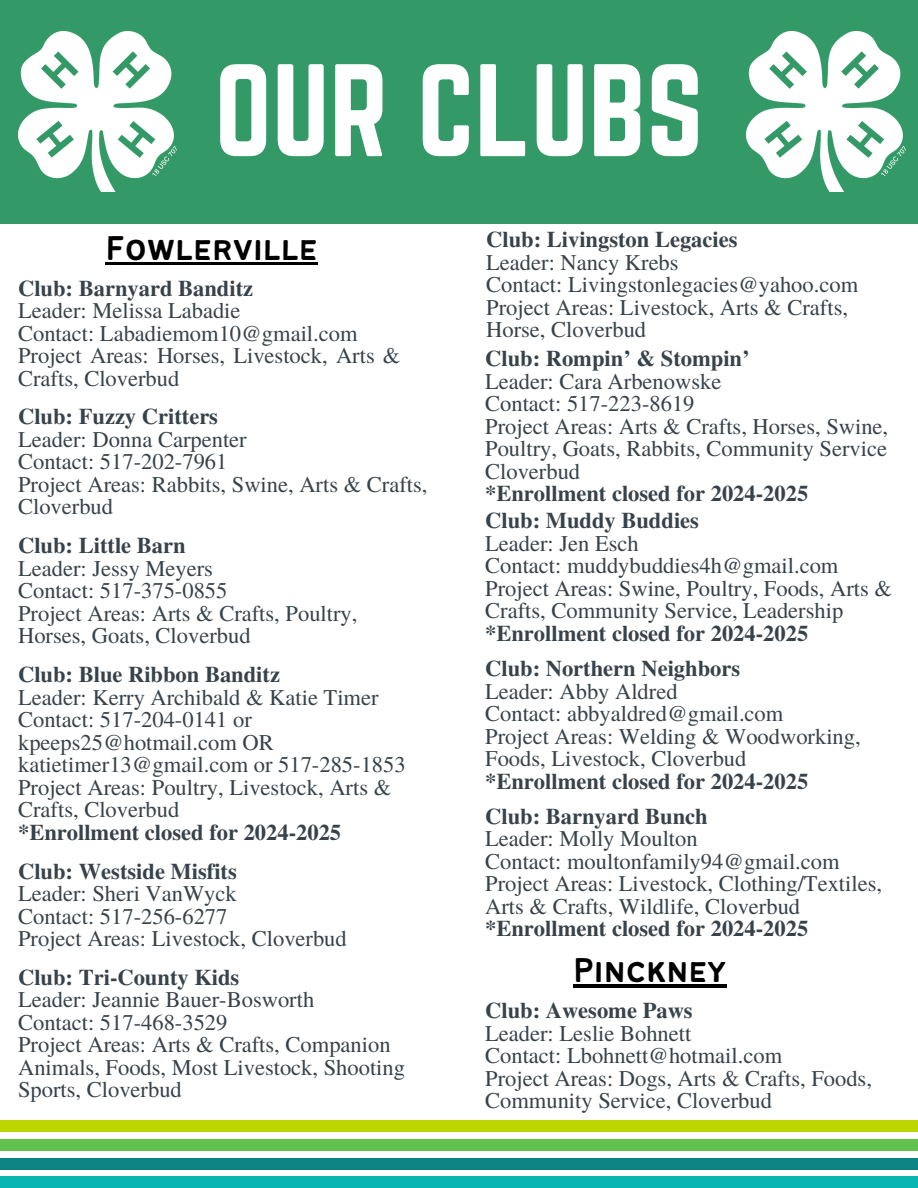
<style>
.page{position:relative;width:918px;height:1188px;background:#fff}
.page>*{position:absolute;margin:0;border:0;box-sizing:border-box;transform-origin:0 0}
.t1{font:115.05px "Norwester";color:#fff}
.t2{font:37.8px "Bantayog";color:#000}
.t3{font:22.5px/22.5px "Te X Gyre Termes";color:#37424a}
.t4{font:700 22.5px "Te X Gyre Termes";color:#37424a}
</style>
<div class="page">
<div style="left:0;top:0;width:918px;height:223px;background:#396"></div>
<img style="left:18px;top:31px;width:159px;height:161px">
<img style="left:747px;top:31px;width:159px;height:161px">
<div style="left:0;top:1121px;width:25px;height:11px;background:#bed600"></div>
<div style="left:0;top:1158px;width:25px;height:11px;background:#0d8383"></div>
<div style="left:0;top:1139px;width:25px;height:12px;background:#61c250"></div>
<div style="left:0;top:1176px;width:25px;height:12px;background:#07b6b1"></div>
<div style="left:24px;top:1121px;width:129px;height:11px;background:#bed600"></div>
<div style="left:24px;top:1158px;width:129px;height:11px;background:#0d8383"></div>
<div style="left:24px;top:1139px;width:129px;height:12px;background:#61c250"></div>
<div style="left:24px;top:1176px;width:129px;height:12px;background:#07b6b1"></div>
<div style="left:148px;top:1121px;width:129px;height:11px;background:#bed600"></div>
<div style="left:148px;top:1158px;width:129px;height:11px;background:#0d8383"></div>
<div style="left:148px;top:1139px;width:129px;height:12px;background:#61c250"></div>
<div style="left:148px;top:1176px;width:129px;height:12px;background:#07b6b1"></div>
<div style="left:273px;top:1121px;width:129px;height:11px;background:#bed600"></div>
<div style="left:273px;top:1158px;width:129px;height:11px;background:#0d8383"></div>
<div style="left:273px;top:1139px;width:129px;height:12px;background:#61c250"></div>
<div style="left:273px;top:1176px;width:129px;height:12px;background:#07b6b1"></div>
<div style="left:328px;top:1121px;width:129px;height:11px;background:#bed600"></div>
<div style="left:328px;top:1158px;width:129px;height:11px;background:#0d8383"></div>
<div style="left:328px;top:1139px;width:129px;height:12px;background:#61c250"></div>
<div style="left:328px;top:1176px;width:129px;height:12px;background:#07b6b1"></div>
<hr style="left:106px;top:262px;width:212px;height:3px;background:#000">
<hr style="left:573px;top:984px;width:153px;height:4px;background:#000">
<div style="left:432px;top:1121px;width:128px;height:11px;background:#bed600"></div>
<div style="left:432px;top:1158px;width:128px;height:11px;background:#0d8383"></div>
<div style="left:432px;top:1139px;width:128px;height:12px;background:#61c250"></div>
<div style="left:432px;top:1176px;width:128px;height:12px;background:#07b6b1"></div>
<div style="left:560px;top:1121px;width:128px;height:11px;background:#bed600"></div>
<div style="left:560px;top:1158px;width:128px;height:11px;background:#0d8383"></div>
<div style="left:560px;top:1139px;width:128px;height:12px;background:#61c250"></div>
<div style="left:560px;top:1176px;width:128px;height:12px;background:#07b6b1"></div>
<div style="left:684px;top:1121px;width:128px;height:11px;background:#bed600"></div>
<div style="left:684px;top:1158px;width:128px;height:11px;background:#0d8383"></div>
<div style="left:684px;top:1139px;width:128px;height:12px;background:#61c250"></div>
<div style="left:684px;top:1176px;width:128px;height:12px;background:#07b6b1"></div>
<div style="left:808px;top:1121px;width:110px;height:11px;background:#bed600"></div>
<div style="left:808px;top:1158px;width:110px;height:11px;background:#0d8383"></div>
<div style="left:808px;top:1139px;width:110px;height:12px;background:#61c250"></div>
<div style="left:808px;top:1176px;width:110px;height:12px;background:#07b6b1"></div>
<p class="t1" style="left:214px;top:41px;width:491px">OUR CLUBS</p>
<p class="t2" style="left:106px;top:233px;width:214px">Fowlerville</p>
<p class="t4" style="left:18px;top:270px;width:237px">Club: Barnyard Banditz</p>
<h1 class="t3" style="left:18px;top:298px;width:224px">Leader: Melissa Labadie</h1>
<h2 class="t3" style="left:18px;top:321px;width:341px">Contact: Labadiemom10@gmail.com</h2>
<p class="t3" style="left:18px;top:343px;width:384px">Project Areas: Horses, Livestock, Arts &amp;<br>Crafts, Cloverbud</p>
<p class="t4" style="left:18px;top:399px;width:201px">Club: Fuzzy Critters</p>
<p class="t3" style="left:18px;top:427px;width:230px">Leader: Donna Carpenter</p>
<p class="t3" style="left:18px;top:450px;width:211px">Contact: 517-202-7961</p>
<p class="t3" style="left:18px;top:472px;width:411px">Project Areas: Rabbits, Swine, Arts &amp; Crafts,<br>Cloverbud</p>
<p class="t4" style="left:18px;top:528px;width:169px">Club: Little Barn</p>
<p class="t3" style="left:18px;top:556px;width:196px">Leader: Jessy Meyers</p>
<p class="t3" style="left:18px;top:578px;width:211px">Contact: 517-375-0855</p>
<p class="t3" style="left:18px;top:601px;width:341px">Project Areas: Arts &amp; Crafts, Poultry,<br>Horses, Goats, Cloverbud</p>
<p class="t4" style="left:18px;top:657px;width:263px">Club: Blue Ribbon Banditz</p>
<p class="t3" style="left:18px;top:685px;width:362px">Leader: Kerry Archibald &amp; Katie Timer</p>
<h2 class="t3" style="left:18px;top:707px;width:389px">Contact: 517-204-0141 or kpeeps25@hotmail.com OR katietimer13@gmail.com or 517-285-1853</h2>
<p class="t3" style="left:18px;top:775px;width:375px">Project Areas: Poultry, Livestock, Arts &amp;<br>Crafts, Cloverbud</p>
<p class="t4" style="left:18px;top:815px;width:325px">*Enrollment closed for 2024-2025</p>
<p class="t4" style="left:18px;top:853px;width:220px">Club: Westside Misfits</p>
<p class="t3" style="left:18px;top:881px;width:220px">Leader: Sheri VanWyck</p>
<p class="t3" style="left:18px;top:904px;width:211px">Contact: 517-256-6277</p>
<p class="t3" style="left:18px;top:926px;width:330px">Project Areas: Livestock, Cloverbud</p>
<p class="t4" style="left:18px;top:960px;width:223px">Club: Tri-County Kids</p>
<p class="t3" style="left:18px;top:988px;width:298px">Leader: Jeannie Bauer-Bosworth</p>
<p class="t3" style="left:18px;top:1010px;width:211px">Contact: 517-468-3529</p>
<p class="t3" style="left:18px;top:1033px;width:388px">Project Areas: Arts &amp; Crafts, Companion<br>Animals, Foods, Most Livestock, Shooting<br>Sports, Cloverbud</p>
<p class="t4" style="left:486px;top:222px;width:253px">Club: Livingston Legacies</p>
<p class="t3" style="left:486px;top:250px;width:194px">Leader: Nancy Krebs</p>
<p class="t3" style="left:486px;top:272px;width:373px">Contact: Livingstonlegacies@yahoo.com</p>
<p class="t3" style="left:486px;top:295px;width:363px">Project Areas: Livestock, Arts &amp; Crafts,<br>Horse, Cloverbud</p>
<p class="t4" style="left:485px;top:341px;width:266px">Club: Rompin’ &amp; Stompin’</p>
<p class="t3" style="left:485px;top:369px;width:238px">Leader: Cara Arbenowske</p>
<p class="t3" style="left:485px;top:391px;width:211px">Contact: 517-223-8619</p>
<p class="t3" style="left:485px;top:414px;width:405px;text-align:justify">Project Areas: Arts &amp; Crafts, Horses, Swine, Poultry, Goats, Rabbits, Community Service Cloverbud</p>
<p class="t4" style="left:485px;top:476px;width:325px">*Enrollment closed for 2024-2025</p>
<p class="t4" style="left:485px;top:503px;width:215px">Club: Muddy Buddies</p>
<p class="t3" style="left:485px;top:531px;width:155px">Leader: Jen Esch</p>
<p class="t3" style="left:485px;top:553px;width:355px">Contact: muddybuddies4h@gmail.com</p>
<p class="t3" style="left:485px;top:576px;width:408px">Project Areas: Swine, Poultry, Foods, Arts &amp;<br>Crafts, Community Service, Leadership</p>
<p class="t4" style="left:485px;top:616px;width:325px">*Enrollment closed for 2024-2025</p>
<p class="t4" style="left:485px;top:651px;width:256px">Club: Northern Neighbors</p>
<p class="t3" style="left:485px;top:679px;width:194px">Leader: Abby Aldred</p>
<p class="t3" style="left:485px;top:701px;width:300px">Contact: abbyaldred@gmail.com</p>
<p class="t3" style="left:485px;top:724px;width:377px">Project Areas: Welding &amp; Woodworking,<br>Foods, Livestock, Cloverbud</p>
<p class="t4" style="left:485px;top:763px;width:325px">*Enrollment closed for 2024-2025</p>
<p class="t4" style="left:485px;top:799px;width:224px">Club: Barnyard Bunch</p>
<p class="t3" style="left:485px;top:826px;width:214px">Leader: Molly Moulton</p>
<p class="t3" style="left:485px;top:849px;width:356px">Contact: moultonfamily94@gmail.com</p>
<p class="t3" style="left:485px;top:871px;width:398px">Project Areas: Livestock, Clothing/Textiles,<br>Arts &amp; Crafts, Wildlife, Cloverbud</p>
<p class="t4" style="left:485px;top:911px;width:325px">*Enrollment closed for 2024-2025</p>
<p class="t2" style="left:573px;top:956px;width:155px">Pinckney</p>
<p class="t4" style="left:485px;top:993px;width:209px">Club: Awesome Paws</p>
<p class="t3" style="left:485px;top:1021px;width:208px">Leader: Leslie Bohnett</p>
<p class="t3" style="left:485px;top:1043px;width:298px">Contact: Lbohnett@hotmail.com</p>
<p class="t3" style="left:485px;top:1066px;width:388px">Project Areas: Dogs, Arts &amp; Crafts, Foods,<br>Community Service, Cloverbud</p>
</div>
